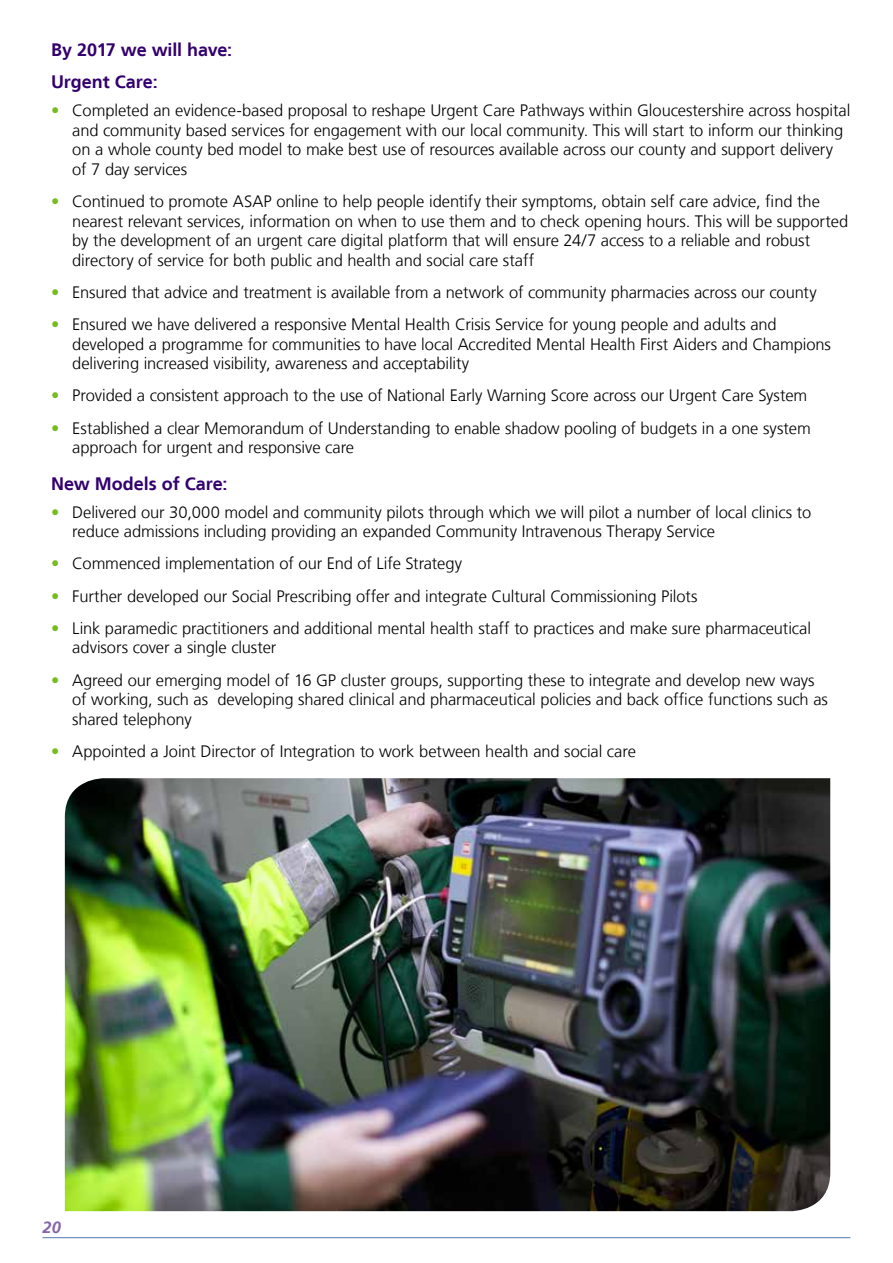
<style>
.page{position:relative;width:893px;height:1263px;background:#fff}
.page>*{position:absolute;margin:0;border:0;box-sizing:border-box;transform-origin:0 0}
.t1{font:700 18px/32.2px "Frutiger LT";letter-spacing:-.005em;color:#33006f}
.t2{font:300 16.5px/19.5px "Frutiger LT";letter-spacing:-.005em;color:#000}
.t3{font:italic 700 16.5px "Frutiger LT";color:#8566a9}
.s1{color:#77bc1f}
</style>
<div class="page">
<hr style="left:43px;top:1237px;width:807px;height:1px;background:#6588ba">
<img style="left:65px;top:778px;width:765px;height:433px">
<p class="t1" style="left:51px;top:34px;width:183px">By 2017 we will have:<br>Urgent Care:</p>
<p class="t2" style="left:72px;top:101px;width:780px;text-indent:-21px"><span class="s1">•</span> Completed an evidence-based proposal to reshape Urgent Care Pathways within Gloucestershire across hospital and community based services for engagement with our local community. This will start to inform our thinking on a whole county bed model to make best use of resources available across our county and support delivery of 7 day services</p>
<p class="t2" style="left:72px;top:192px;width:777px;text-indent:-21px"><span class="s1">•</span> Continued to promote ASAP online to help people identify their symptoms, obtain self care advice, find the nearest relevant services, information on when to use them and to check opening hours. This will be supported by the development of an urgent care digital platform that will ensure 24/7 access to a reliable and robust directory of service for both public and health and social care staff</p>
<p class="t2" style="left:51px;top:283px;width:767px"><span class="s1">•</span> Ensured that advice and treatment is available from a network of community pharmacies across our county</p>
<p class="t2" style="left:72px;top:315px;width:760px;text-indent:-21px"><span class="s1">•</span> Ensured we have delivered a responsive Mental Health Crisis Service for young people and adults and developed a programme for communities to have local Accredited Mental Health First Aiders and Champions delivering increased visibility, awareness and acceptability</p>
<p class="t2" style="left:51px;top:386px;width:758px"><span class="s1">•</span> Provided a consistent approach to the use of National Early Warning Score across our Urgent Care System</p>
<p class="t2" style="left:72px;top:418px;width:740px;text-indent:-21px"><span class="s1">•</span> Established a clear Memorandum of Understanding to enable shadow pooling of budgets in a one system approach for urgent and responsive care</p>
<p class="t1" style="left:51px;top:467px;width:178px">New Models of Care:</p>
<p class="t2" style="left:72px;top:502px;width:740px;text-indent:-21px"><span class="s1">•</span> Delivered our 30,000 model and community pilots through which we will pilot a number of local clinics to reduce admissions including providing an expanded Community Intravenous Therapy Service</p>
<p class="t2" style="left:51px;top:554px;width:412px"><span class="s1">•</span> Commenced implementation of our End of Life Strategy</p>
<p class="t2" style="left:51px;top:586px;width:648px"><span class="s1">•</span> Further developed our Social Prescribing offer and integrate Cultural Commissioning Pilots</p>
<p class="t2" style="left:72px;top:619px;width:740px;text-indent:-21px"><span class="s1">•</span> Link paramedic practitioners and additional mental health staff to practices and make sure pharmaceutical advisors cover a single cluster</p>
<p class="t2" style="left:72px;top:670px;width:757px;text-indent:-21px"><span class="s1">•</span> Agreed our emerging model of 16 GP cluster groups, supporting these to integrate and develop new ways of working, such as developing shared clinical and pharmaceutical policies and back office functions such as shared telephony</p>
<p class="t2" style="left:51px;top:742px;width:586px"><span class="s1">•</span> Appointed a Joint Director of Integration to work between health and social care</p>
<p class="t3" style="left:43px;top:1217px;width:20px">20</p>
</div>
